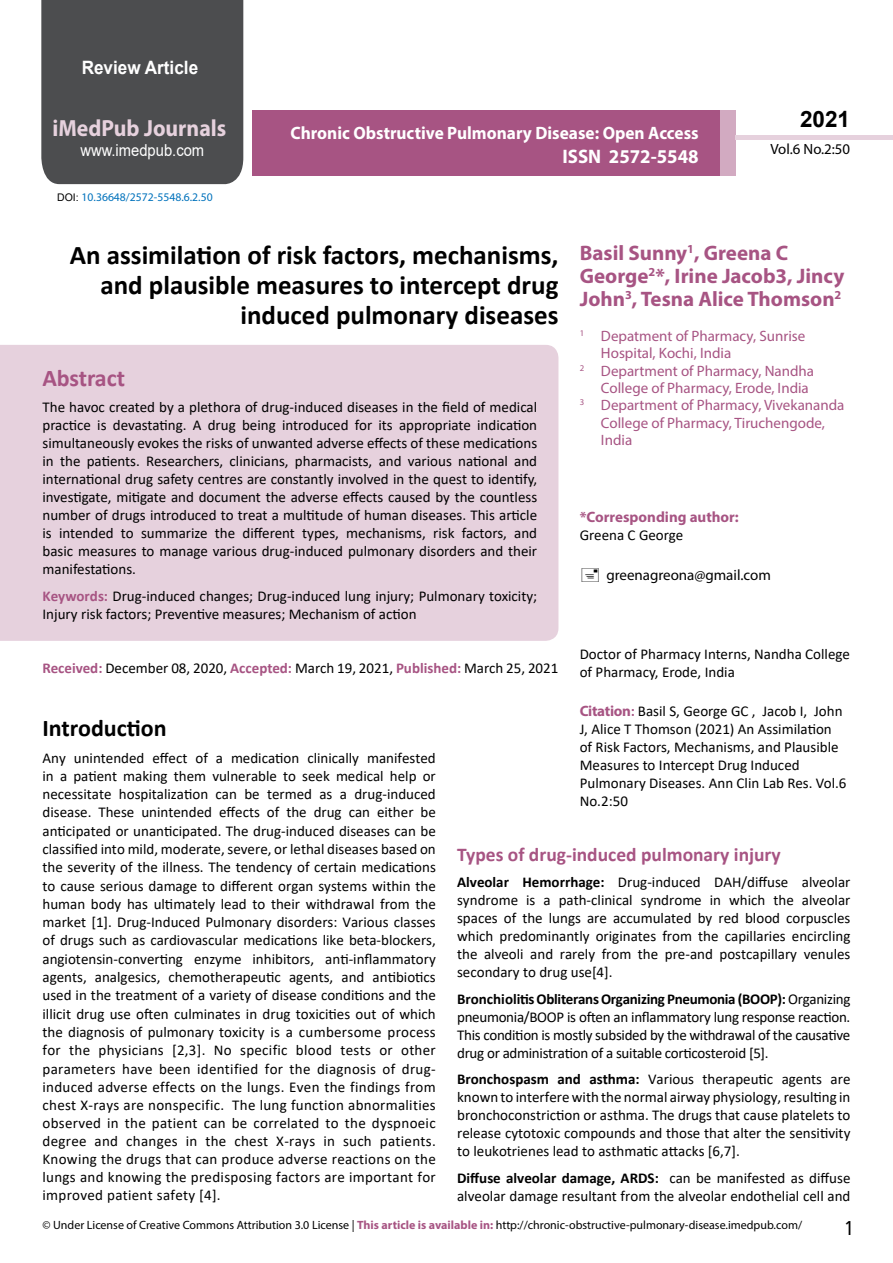
<style>
.page{position:relative;width:893px;height:1263px;background:#fff}
.page>*{position:absolute;margin:0;border:0;box-sizing:border-box;transform-origin:0 0}
.t1{font:700 27px/29.7px "Calibri";color:#000;text-align:right}
.t2{font:25.5px "Tunga";color:#000}
.t3{font:700 24px "Calibri";color:#000}
.t4{font:700 24px "Calibri";letter-spacing:-.005em;color:#a75483}
.t5{font:700 23.4px "Myriad Pro";color:#e6d1dd;scale:.93 1}
.t6{font:700 22.5px "Arial";color:#000}
.t7{font:700 21px/23.1px "Myriad Pro";color:#a75483}
.t8{font:700 19.65px "Myriad Pro";color:#fff;scale:.96 1}
.t9{font:700 19.5px "Calibri";color:#a75483}
.t10{font:700 18.45px "Arial";color:#fff;scale:.93 1}
.t11{font:700 18px "Myriad Pro";color:#fff;scale:.96 1}
.t12{font:16.5px "Arial";color:#fff;scale:.89 1}
.t13{font:15px/18px "Calibri";color:#000;text-align:justify}
.t14{font:15px "Myriad Pro";color:#a75483}
.t15{font:15px "Myriad Pro";color:#000}
.t16{font:700 15px "Myriad Pro";color:#a75483}
.t17{font:14.85px "Myriad Pro";color:#000}
.t18{font:12px "Myriad Pro";color:#000}
.t19{font:11.7px "Myriad Pro";color:#0072bc}
.s1{font-family:"Arial";font-size:10.5px;color:#000}
.s2{font-weight:700;color:#a75483}
.s3{font-family:"Myriad Pro";font-weight:700;color:#a75483}
.s4{font-weight:700}
</style>
<div class="page">
<div style="left:252px;top:110px;width:469px;height:66px;background:#a75483"></div>
<div style="left:720px;top:110px;width:16px;height:66px;background:#d2aac1"></div>
<div style="left:41px;top:0;width:202px;height:184px;background:#4c4d4f"></div>
<div style="left:736px;top:135px;width:157px;height:5px;background:#e6d1dd"></div>
<div style="left:0;top:345px;width:558px;height:296px;background:#e6d1dd"></div>
<p class="t10" style="left:82px;top:54px;width:127px">Review Article</p>
<h3 class="t5" style="left:52px;top:113px;width:188px">iMedPub Journals</h3>
<p class="t12" style="left:80px;top:139px;width:141px">www.imedpub.com</p>
<p class="t19" style="left:57px;top:189px;width:157px"><span class="s1">DOI:</span> 10.36648/2572-5548.6.2.50</p>
<p class="t11" style="left:290px;top:121px;width:427px">Chronic Obstructive Pulmonary Disease: Open Access</p>
<h3 class="t8" style="left:563px;top:144px;width:143px">ISSN 2572-5548</h3>
<h3 class="t6" style="left:800px;top:104px;width:52px">2021</h3>
<p class="t17" style="left:770px;top:140px;width:81px">Vol.6 No.2:50</p>
<h1 class="t1" style="left:70px;top:240px;width:490px">An assimilation of risk factors, mechanisms, and plausible measures to intercept drug induced pulmonary diseases</h1>
<h3 class="t4" style="left:43px;top:361px;width:84px">Abstract</h3>
<p class="t13" style="left:43px;top:398px;width:496px">The havoc created by a plethora of drug-induced diseases in the field of medical practice is devastating. A drug being introduced for its appropriate indication simultaneously evokes the risks of unwanted adverse effects of these medications in the patients. Researchers, clinicians, pharmacists, and various national and international drug safety centres are constantly involved in the quest to identify, investigate, mitigate and document the adverse effects caused by the countless number of drugs introduced to treat a multitude of human diseases. This article is intended to summarize the different types, mechanisms, risk factors, and basic measures to manage various drug-induced pulmonary disorders and their manifestations.</p>
<p class="t13" style="left:43px;top:586px;width:496px"><span class="s2">Keywords:</span> Drug-induced changes; Drug-induced lung injury; Pulmonary toxicity;<br>Injury risk factors; Preventive measures; Mechanism of action</p>
<h3 class="t7" style="left:580px;top:240px;width:266px">Basil Sunny<sup>1</sup>, Greena C<br>George<sup>2</sup>*, Irine Jacob3, Jincy<br>John<sup>3</sup>, Tesna Alice Thomson<sup>2</sup></h3>
<p class="t14" style="left:580px;top:326px;width:227px"><sup>1</sup> Depatment of Pharmacy, Sunrise</p>
<p class="t14" style="left:601px;top:344px;width:132px">Hospital, Kochi, India</p>
<p class="t14" style="left:580px;top:361px;width:236px"><sup>2</sup> Department of Pharmacy, Nandha</p>
<p class="t14" style="left:601px;top:379px;width:209px">College of Pharmacy, Erode, India</p>
<p class="t14" style="left:580px;top:396px;width:266px"><sup>3</sup> Department of Pharmacy, Vivekananda</p>
<p class="t14" style="left:601px;top:413px;width:225px">College of Pharmacy, Tiruchengode,</p>
<p class="t14" style="left:601px;top:431px;width:33px">India</p>
<p class="t16" style="left:580px;top:508px;width:161px">*Corresponding author:</p>
<p class="t13" style="left:580px;top:525px;width:105px">Greena C George</p>
<p class="t15" style="left:606px;top:566px;width:166px">greenagreona@gmail.com</p>
<p class="t13" style="left:580px;top:644px;width:272px">Doctor of Pharmacy Interns, Nandha College of Pharmacy, Erode, India</p>
<p class="t13" style="left:580px;top:701px;width:268px;text-align:left"><span class="s3">Citation</span><span class="s2">:</span> Basil S, George GC , Jacob I, John J, Alice T Thomson (2021) An Assimilation of Risk Factors, Mechanisms, and Plausible Measures to Intercept Drug Induced Pulmonary Diseases. Ann Clin Lab Res. Vol.6<br>No.2:50</p>
<p class="t13" style="left:43px;top:659px;width:517px"><span class="s2">Received:</span> December 08, 2020, <span class="s2">Accepted:</span> March 19, 2021, <span class="s2">Published:</span> March 25, 2021</p>
<h3 class="t3" style="left:43px;top:711px;width:126px">Introduction</h3>
<p class="t13" style="left:43px;top:748px;width:395px">Any unintended effect of a medication clinically manifested in a patient making them vulnerable to seek medical help or necessitate hospitalization can be termed as a drug-induced disease. These unintended effects of the drug can either be anticipated or unanticipated. The drug-induced diseases can be classified into mild, moderate, severe, or lethal diseases based on the severity of the illness. The tendency of certain medications to cause serious damage to different organ systems within the human body has ultimately lead to their withdrawal from the market [1]. Drug-Induced Pulmonary disorders: Various classes of drugs such as cardiovascular medications like beta-blockers, angiotensin-converting enzyme inhibitors, anti-inflammatory agents, analgesics, chemotherapeutic agents, and antibiotics used in the treatment of a variety of disease conditions and the illicit drug use often culminates in drug toxicities out of which the diagnosis of pulmonary toxicity is a cumbersome process for the physicians [2,3]. No specific blood tests or other parameters have been identified for the diagnosis of drug&shy;induced adverse effects on the lungs. Even the findings from chest X-rays are nonspecific. The lung function abnormalities observed in the patient can be correlated to the dyspnoeic degree and changes in the chest X-rays in such patients.<br>Knowing the drugs that can produce adverse reactions on the lungs and knowing the predisposing factors are important for improved patient safety [4].</p>
<h3 class="t9" style="left:457px;top:840px;width:325px">Types of drug-induced pulmonary injury</h3>
<p class="t13" style="left:457px;top:873px;width:395px"><span class="s4">Alveolar Hemorrhage:</span> Drug-induced DAH/diffuse alveolar syndrome is a path-clinical syndrome in which the alveolar spaces of the lungs are accumulated by red blood corpuscles which predominantly originates from the capillaries encircling the alveoli and rarely from the pre-and postcapillary venules secondary to drug use[4].</p>
<p class="t13" style="left:457px;top:989px;width:395px"><span class="s4">Bronchiolitis Obliterans Organizing Pneumonia (BOOP):</span> Organizing pneumonia/BOOP is often an inflammatory lung response reaction.<br>This condition is mostly subsided by the withdrawal of the causative drug or administration of a suitable corticosteroid [5].</p>
<p class="t13" style="left:457px;top:1070px;width:395px"><span class="s4">Bronchospasm and asthma:</span> Various therapeutic agents are known to interfere with the normal airway physiology, resulting in bronchoconstriction or asthma. The drugs that cause platelets to release cytotoxic compounds and those that alter the sensitivity to leukotrienes lead to asthmatic attacks [6,7].</p>
<p class="t13" style="left:457px;top:1168px;width:395px"><span class="s4">Diffuse alveolar damage, ARDS:</span> can be manifested as diffuse alveolar damage resultant from the alveolar endothelial cell and</p>
<p class="t18" style="left:43px;top:1218px;width:761px">© Under License of Creative Commons Attribution 3.0 License | <span class="s2">This article is available in:</span> http://chronic-obstructive-pulmonary-disease.imedpub.com/</p>
<h2 class="t2" style="left:845px;top:1211px;width:9px">1</h2>
</div>
